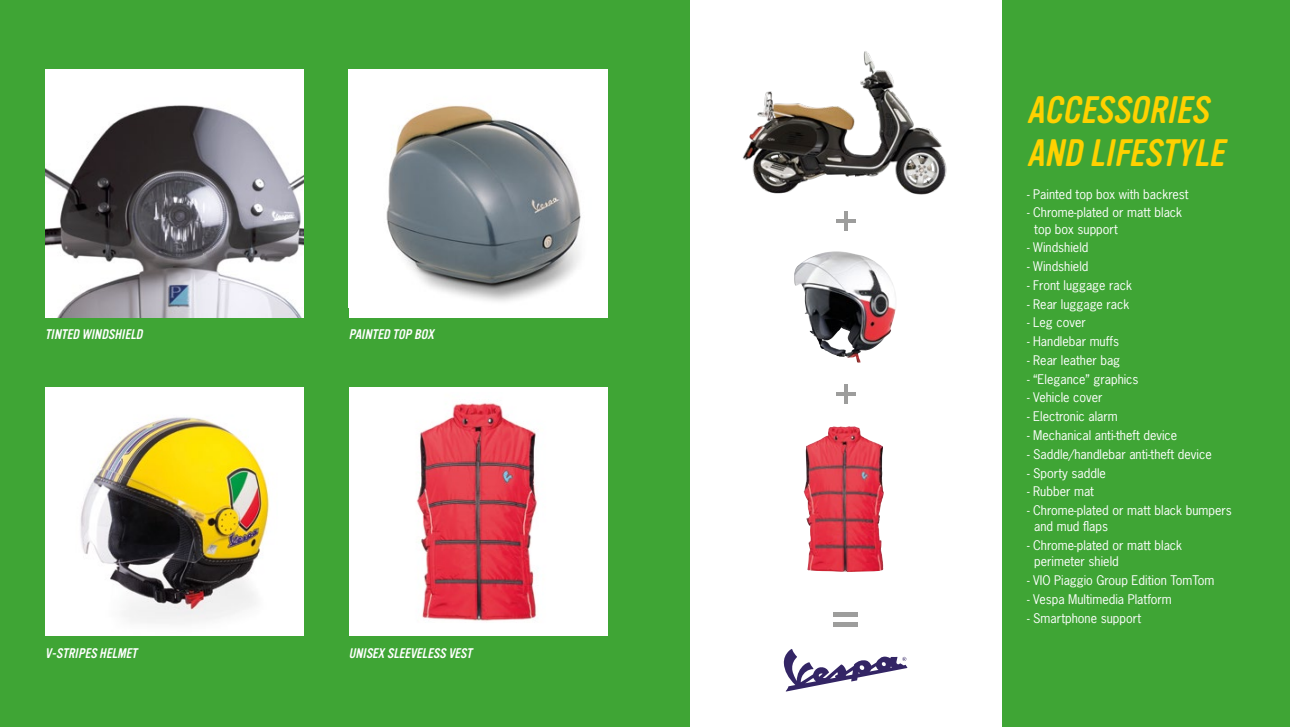
<style>
.page{position:relative;width:1290px;height:727px;background:#fff}
.page>*{position:absolute;margin:0;border:0;box-sizing:border-box;transform-origin:0 0}
.t1{font:italic 37.5px/43.8px "Vinyl OT";color:#ffd100}
.t2{font:italic 13.62px "Vinyl OT";color:#fff}
.t3{font:12.5px/16.2px "News Gothic Std";color:#fff}
</style>
<div class="page">
<div style="left:0;top:0;width:1290px;height:726px;background:#3fa535"></div>
<img style="left:48px;top:387px;width:256px;height:248px">
<div style="left:349px;top:69px;width:258px;height:248px;background:#fff"></div>
<img style="left:386px;top:105px;width:195px;height:197px">
<img style="left:45px;top:69px;width:259px;height:248px">
<div style="left:349px;top:387px;width:258px;height:248px;background:#fff"></div>
<img style="left:416px;top:401px;width:121px;height:221px">
<div style="left:690px;top:0;width:311px;height:726px;background:#fff"></div>
<hr style="left:844px;top:211px;width:3px;height:19px;background:#9d9d9c">
<hr style="left:836px;top:219px;width:19px;height:4px;background:#9d9d9c">
<hr style="left:844px;top:384px;width:3px;height:20px;background:#9d9d9c">
<hr style="left:836px;top:392px;width:19px;height:4px;background:#9d9d9c">
<img style="left:794px;top:251px;width:102px;height:111px">
<img style="left:743px;top:51px;width:204px;height:170px">
<img style="left:803px;top:426px;width:46px;height:113px">
<svg style="left:783px;top:649px;width:124px;height:42px"></svg>
<div style="left:833px;top:621px;width:25px;height:5px;background:#9d9d9c"></div>
<div style="left:833px;top:611px;width:25px;height:5px;background:#9d9d9c"></div>
<p class="t2" style="left:45px;top:326px;width:99px">TINTED WINDSHIELD</p>
<p class="t2" style="left:349px;top:326px;width:87px">PAINTED TOP BOX</p>
<p class="t2" style="left:45px;top:645px;width:94px">V-STRIPES HELMET</p>
<p class="t2" style="left:349px;top:645px;width:125px">UNISEX SLEEVELESS VEST</p>
<h1 class="t1" style="left:1027px;top:88px;width:198px">ACCESSORIES<br>AND LIFESTYLE</h1>
<p class="t3" style="left:1027px;top:185px;width:163px">- Painted top box with backrest</p>
<p class="t3" style="left:1034px;top:204px;width:149px;text-indent:-7px">- Chrome-plated or matt black top box support</p>
<p class="t3" style="left:1027px;top:239px;width:63px">- Windshield</p>
<p class="t3" style="left:1027px;top:258px;width:63px">- Windshield</p>
<p class="t3" style="left:1027px;top:277px;width:107px">- Front luggage rack</p>
<p class="t3" style="left:1027px;top:295px;width:104px">- Rear luggage rack</p>
<p class="t3" style="left:1027px;top:314px;width:60px">- Leg cover</p>
<p class="t3" style="left:1027px;top:333px;width:94px">- Handlebar muffs</p>
<p class="t3" style="left:1027px;top:352px;width:95px">- Rear leather bag</p>
<p class="t3" style="left:1027px;top:370px;width:113px">- “Elegance” graphics</p>
<p class="t3" style="left:1027px;top:389px;width:77px">- Vehicle cover</p>
<p class="t3" style="left:1027px;top:408px;width:92px">- Electronic alarm</p>
<p class="t3" style="left:1027px;top:427px;width:152px">- Mechanical anti-theft device</p>
<p class="t3" style="left:1027px;top:445px;width:186px">- Saddle/handlebar anti-theft device</p>
<p class="t3" style="left:1027px;top:464px;width:80px">- Sporty saddle</p>
<p class="t3" style="left:1027px;top:483px;width:68px">- Rubber mat</p>
<p class="t3" style="left:1034px;top:502px;width:199px;text-indent:-7px">- Chrome-plated or matt black bumpers and mud flaps</p>
<p class="t3" style="left:1034px;top:537px;width:149px;text-indent:-7px">- Chrome-plated or matt black perimeter shield</p>
<p class="t3" style="left:1027px;top:572px;width:189px">- VIO Piaggio Group Edition TomTom</p>
<p class="t3" style="left:1027px;top:590px;width:146px">- Vespa Multimedia Platform</p>
<p class="t3" style="left:1027px;top:609px;width:116px">- Smartphone support</p>
</div>
